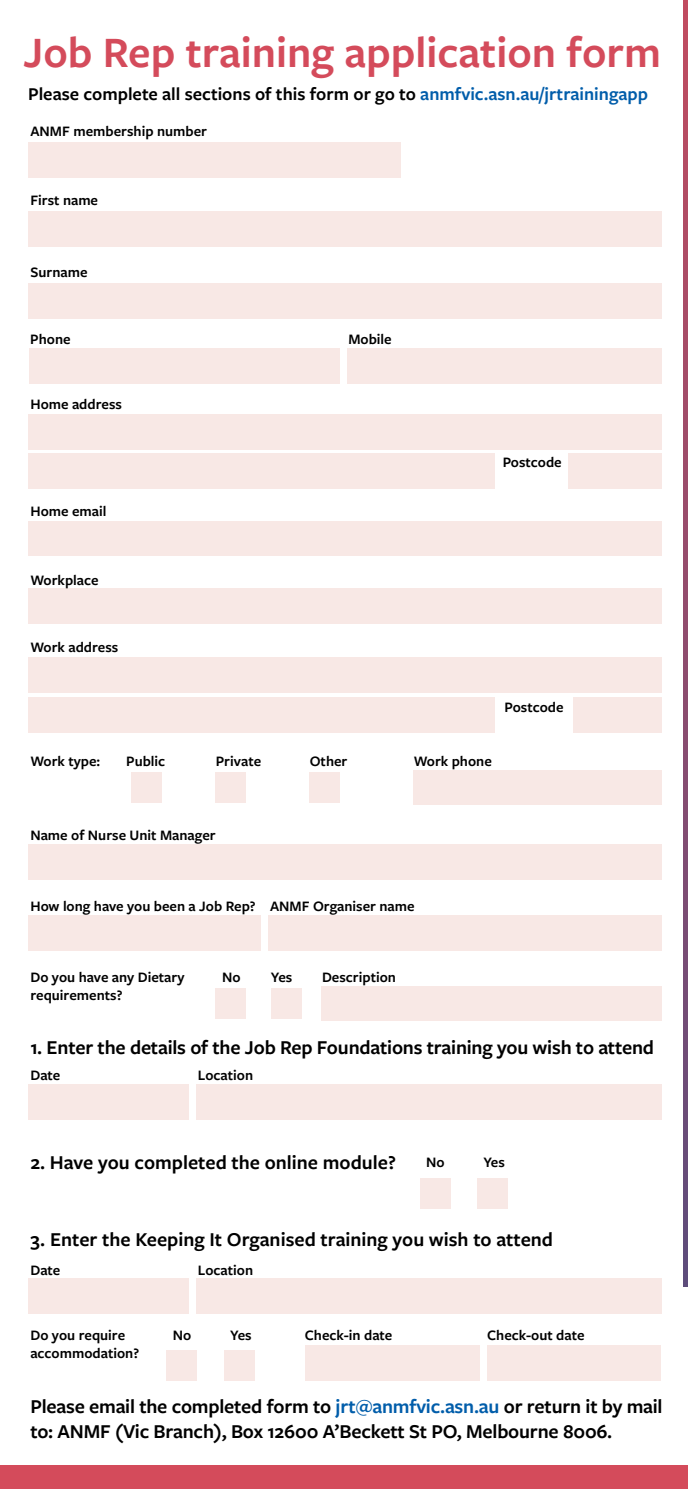
<style>
.page{position:relative;width:688px;height:1489px;background:#fff}
.page>*{position:absolute;margin:0;border:0;box-sizing:border-box;transform-origin:0 0}
.t1{font:600 45px "Freight Sans Pro";color:#d44b5b}
.t2{font:600 20.5px/24.5px "Freight Sans Pro";letter-spacing:-.01em;color:#000}
.t3{font:600 18.75px "Freight Sans Pro";color:#000}
.t4{font:600 15px/18px "Freight Sans Pro";color:#000}
.s1{color:#005daa}
</style>
<div class="page">
<svg style="left:683px;top:0;width:4px;height:1286px"></svg>
<div style="left:0;top:1465px;width:687px;height:23px;background:#d44b5b"></div>
<div style="left:28px;top:1084px;width:160px;height:35px;background:#f8e8e5"></div>
<div style="left:28px;top:1277px;width:160px;height:36px;background:#f8e8e5"></div>
<div style="left:305px;top:1345px;width:174px;height:35px;background:#f8e8e5"></div>
<div style="left:487px;top:1345px;width:173px;height:35px;background:#f8e8e5"></div>
<div style="left:195px;top:1084px;width:466px;height:35px;background:#f8e8e5"></div>
<div style="left:195px;top:1277px;width:466px;height:36px;background:#f8e8e5"></div>
<div style="left:28px;top:142px;width:372px;height:36px;background:#f8e8e5"></div>
<div style="left:28px;top:414px;width:633px;height:35px;background:#f8e8e5"></div>
<div style="left:28px;top:453px;width:467px;height:36px;background:#f8e8e5"></div>
<div style="left:568px;top:453px;width:93px;height:36px;background:#f8e8e5"></div>
<div style="left:28px;top:657px;width:633px;height:35px;background:#f8e8e5"></div>
<div style="left:28px;top:697px;width:467px;height:35px;background:#f8e8e5"></div>
<div style="left:572px;top:697px;width:89px;height:35px;background:#f8e8e5"></div>
<div style="left:28px;top:283px;width:633px;height:36px;background:#f8e8e5"></div>
<div style="left:28px;top:211px;width:633px;height:35px;background:#f8e8e5"></div>
<div style="left:28px;top:844px;width:633px;height:35px;background:#f8e8e5"></div>
<div style="left:28px;top:915px;width:232px;height:35px;background:#f8e8e5"></div>
<div style="left:268px;top:915px;width:393px;height:35px;background:#f8e8e5"></div>
<div style="left:28px;top:521px;width:633px;height:34px;background:#f8e8e5"></div>
<div style="left:28px;top:588px;width:633px;height:36px;background:#f8e8e5"></div>
<div style="left:413px;top:770px;width:248px;height:34px;background:#f8e8e5"></div>
<div style="left:321px;top:986px;width:340px;height:35px;background:#f8e8e5"></div>
<div style="left:131px;top:771px;width:31px;height:31px;background:#f8e8e5"></div>
<div style="left:216px;top:771px;width:30px;height:31px;background:#f8e8e5"></div>
<div style="left:216px;top:987px;width:30px;height:31px;background:#f8e8e5"></div>
<div style="left:309px;top:771px;width:31px;height:31px;background:#f8e8e5"></div>
<div style="left:271px;top:987px;width:30px;height:31px;background:#f8e8e5"></div>
<div style="left:167px;top:1349px;width:30px;height:31px;background:#f8e8e5"></div>
<div style="left:420px;top:1177px;width:30px;height:31px;background:#f8e8e5"></div>
<div style="left:224px;top:1349px;width:30px;height:31px;background:#f8e8e5"></div>
<div style="left:477px;top:1177px;width:30px;height:31px;background:#f8e8e5"></div>
<div style="left:30px;top:348px;width:310px;height:36px;background:#f8e8e5"></div>
<div style="left:347px;top:348px;width:314px;height:36px;background:#f8e8e5"></div>
<h1 class="t1" style="left:23px;top:22px;width:639px">Job Rep training application form</h1>
<p class="t3" style="left:28px;top:81px;width:621px">Please complete all sections of this form or go to <span class="s1">anmfvic.asn.au/jrtrainingapp</span></p>
<p class="t4" style="left:30px;top:122px;width:178px">ANMF membership number</p>
<p class="t4" style="left:30px;top:191px;width:69px">First name</p>
<p class="t4" style="left:30px;top:263px;width:59px">Surname</p>
<p class="t4" style="left:30px;top:329px;width:42px">Phone</p>
<p class="t4" style="left:348px;top:329px;width:45px">Mobile</p>
<p class="t4" style="left:30px;top:395px;width:93px">Home address</p>
<p class="t4" style="left:30px;top:501px;width:77px">Home email</p>
<p class="t4" style="left:30px;top:570px;width:70px">Workplace</p>
<p class="t4" style="left:30px;top:637px;width:89px">Work address</p>
<p class="t4" style="left:30px;top:751px;width:71px">Work type:</p>
<p class="t4" style="left:126px;top:751px;width:41px">Public</p>
<p class="t4" style="left:216px;top:751px;width:47px">Private</p>
<p class="t4" style="left:309px;top:751px;width:39px">Other</p>
<p class="t4" style="left:502px;top:452px;width:61px">Postcode</p>
<p class="t4" style="left:504px;top:698px;width:61px">Postcode</p>
<p class="t4" style="left:413px;top:751px;width:80px">Work phone</p>
<p class="t4" style="left:30px;top:825px;width:187px">Name of Nurse Unit Manager</p>
<p class="t4" style="left:30px;top:896px;width:385px">How long have you been a Job Rep? ANMF Organiser name</p>
<p class="t4" style="left:30px;top:967px;width:155px">Do you have any Dietary requirements?</p>
<p class="t4" style="left:222px;top:967px;width:20px">No</p>
<p class="t4" style="left:271px;top:967px;width:23px">Yes</p>
<p class="t4" style="left:322px;top:967px;width:75px">Description</p>
<h2 class="t2" style="left:30px;top:1034px;width:625px">1. Enter the details of the Job Rep Foundations training you wish to attend</h2>
<p class="t4" style="left:30px;top:1065px;width:31px">Date</p>
<p class="t4" style="left:198px;top:1065px;width:57px">Location</p>
<h2 class="t2" style="left:30px;top:1149px;width:367px">2. Have you completed the online module?</h2>
<p class="t4" style="left:426px;top:1152px;width:20px">No</p>
<p class="t4" style="left:483px;top:1152px;width:23px">Yes</p>
<h2 class="t2" style="left:30px;top:1225px;width:524px">3. Enter the Keeping It Organised training you wish to attend</h2>
<p class="t4" style="left:30px;top:1259px;width:31px">Date</p>
<p class="t4" style="left:30px;top:1325px;width:110px">Do you require accommodation?</p>
<p class="t4" style="left:198px;top:1259px;width:57px">Location</p>
<p class="t4" style="left:173px;top:1325px;width:20px">No</p>
<p class="t4" style="left:230px;top:1325px;width:23px">Yes</p>
<p class="t4" style="left:305px;top:1325px;width:89px">Check-in date</p>
<p class="t4" style="left:487px;top:1325px;width:99px">Check-out date</p>
<h2 class="t2" style="left:30px;top:1393px;width:633px">Please email the completed form to <span class="s1">jrt@anmfvic.asn.au</span> or return it by mail to: ANMF (Vic Branch), Box 12600 A’Beckett St PO, Melbourne 8006.</h2>
</div>
